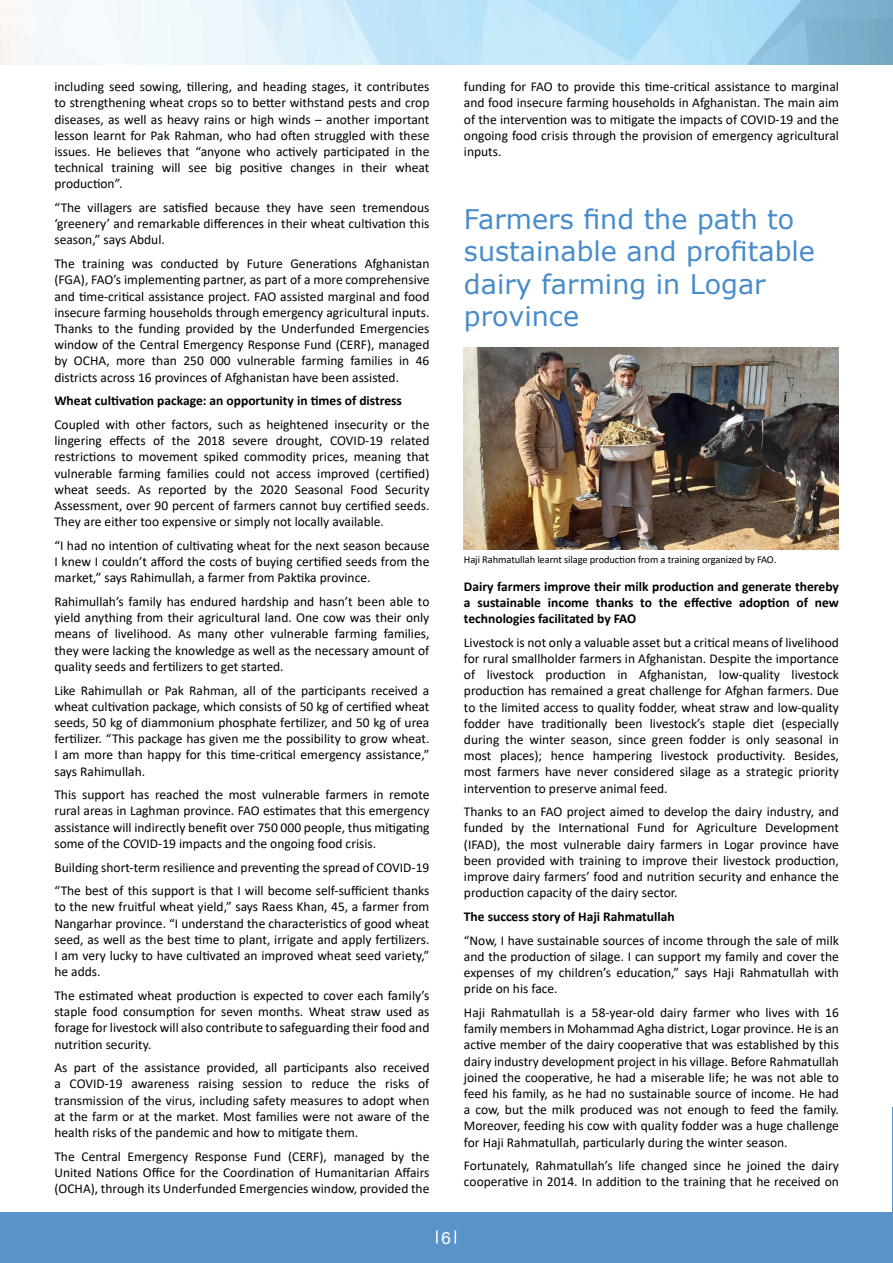
<style>
.page{position:relative;width:893px;height:1263px;background:#fff}
.page>*{position:absolute;margin:0;border:0;box-sizing:border-box;transform-origin:0 0}
.t1{font:27px/32.4px "Verdana";color:#498cca}
.t2{font:18px "Acumin Variable Concept";color:#fff}
.t3{font:13.5px/16.2px "Calibri";color:#000;text-align:justify}
.t4{font:700 13.5px/16.2px "Calibri";color:#000;text-align:justify}
.t5{font:10.5px "Calibri";letter-spacing:-.01em;color:#000}
</style>
<div class="page">
<div style="left:0;top:1212px;width:893px;height:51px;background:#5993c8"></div>
<img style="left:0;top:0;width:893px;height:64px">
<svg style="left:455px;top:1230px;width:1px;height:13px"></svg>
<svg style="left:436px;top:1230px;width:2px;height:13px"></svg>
<img style="left:464px;top:347px;width:375px;height:202px">
<svg style="left:826px;top:520px;width:7px;height:23px"></svg>
<p class="t3" style="left:54px;top:78px;width:377px">including seed sowing, tillering, and heading stages, it contributes to strengthening wheat crops so to better withstand pests and crop diseases, as well as heavy rains or high winds – another important lesson learnt for Pak Rahman, who had often struggled with these issues. He believes that “anyone who actively participated in the technical training will see big positive changes in their wheat production”.</p>
<p class="t3" style="left:54px;top:199px;width:376px">“The villagers are satisfied because they have seen tremendous ‘greenery’ and remarkable differences in their wheat cultivation this season,” says Abdul.</p>
<p class="t3" style="left:54px;top:255px;width:377px">The training was conducted by Future Generations Afghanistan (FGA), FAO’s implementing partner, as part of a more comprehensive and time-critical assistance project. FAO assisted marginal and food insecure farming households through emergency agricultural inputs.<br>Thanks to the funding provided by the Underfunded Emergencies window of the Central Emergency Response Fund (CERF), managed by OCHA, more than 250 000 vulnerable farming families in 46 districts across 16 provinces of Afghanistan have been assisted.</p>
<p class="t4" style="left:54px;top:392px;width:349px">Wheat cultivation package: an opportunity in times of distress</p>
<p class="t3" style="left:54px;top:416px;width:377px">Coupled with other factors, such as heightened insecurity or the lingering effects of the 2018 severe drought, COVID-19 related restrictions to movement spiked commodity prices, meaning that vulnerable farming families could not access improved (certified) wheat seeds. As reported by the 2020 Seasonal Food Security Assessment, over 90 percent of farmers cannot buy certified seeds.<br>They are either too expensive or simply not locally available.</p>
<p class="t3" style="left:54px;top:537px;width:377px">“I had no intention of cultivating wheat for the next season because I knew I couldn’t afford the costs of buying certified seeds from the market,” says Rahimullah, a farmer from Paktika province.</p>
<p class="t3" style="left:54px;top:593px;width:376px">Rahimullah’s family has endured hardship and hasn’t been able to yield anything from their agricultural land. One cow was their only means of livelihood. As many other vulnerable farming families, they were lacking the knowledge as well as the necessary amount of quality seeds and fertilizers to get started.</p>
<p class="t3" style="left:54px;top:682px;width:377px">Like Rahimullah or Pak Rahman, all of the participants received a wheat cultivation package, which consists of 50 kg of certified wheat seeds, 50 kg of diammonium phosphate fertilizer, and 50 kg of urea fertilizer. “This package has given me the possibility to grow wheat.<br>I am more than happy for this time-critical emergency assistance,” says Rahimullah.</p>
<p class="t3" style="left:54px;top:786px;width:377px">This support has reached the most vulnerable farmers in remote rural areas in Laghman province. FAO estimates that this emergency assistance will indirectly benefit over 750 000 people, thus mitigating some of the COVID-19 impacts and the ongoing food crisis.</p>
<p class="t3" style="left:54px;top:859px;width:376px">Building short-term resilience and preventing the spread of COVID-19</p>
<p class="t3" style="left:54px;top:882px;width:377px">“The best of this support is that I will become self-sufficient thanks to the new fruitful wheat yield,” says Raess Khan, 45, a farmer from Nangarhar province. “I understand the characteristics of good wheat seed, as well as the best time to plant, irrigate and apply fertilizers.<br>I am very lucky to have cultivated an improved wheat seed variety,” he adds.</p>
<p class="t3" style="left:54px;top:987px;width:376px">The estimated wheat production is expected to cover each family’s staple food consumption for seven months. Wheat straw used as forage for livestock will also contribute to safeguarding their food and nutrition security.</p>
<p class="t3" style="left:54px;top:1059px;width:376px">As part of the assistance provided, all participants also received a COVID-19 awareness raising session to reduce the risks of transmission of the virus, including safety measures to adopt when at the farm or at the market. Most families were not aware of the health risks of the pandemic and how to mitigate them.</p>
<p class="t3" style="left:54px;top:1148px;width:377px">The Central Emergency Response Fund (CERF), managed by the United Nations Office for the Coordination of Humanitarian Affairs (OCHA), through its Underfunded Emergencies window, provided the</p>
<p class="t3" style="left:464px;top:78px;width:376px">funding for FAO to provide this time-critical assistance to marginal and food insecure farming households in Afghanistan. The main aim of the intervention was to mitigate the impacts of COVID-19 and the ongoing food crisis through the provision of emergency agricultural inputs.</p>
<p class="t1" style="left:464px;top:203px;width:353px">Farmers find the path to sustainable and profitable dairy farming in Logar province</p>
<p class="t5" style="left:464px;top:552px;width:314px">Haji Rahmatullah learnt silage production from a training organized by FAO.</p>
<p class="t4" style="left:464px;top:578px;width:377px">Dairy farmers improve their milk production and generate thereby a sustainable income thanks to the effective adoption of new technologies facilitated by FAO</p>
<p class="t3" style="left:464px;top:634px;width:377px">Livestock is not only a valuable asset but a critical means of livelihood for rural smallholder farmers in Afghanistan. Despite the importance of livestock production in Afghanistan, low-quality livestock production has remained a great challenge for Afghan farmers. Due to the limited access to quality fodder, wheat straw and low-quality fodder have traditionally been livestock’s staple diet (especially during the winter season, since green fodder is only seasonal in most places); hence hampering livestock productivity. Besides, most farmers have never considered silage as a strategic priority intervention to preserve animal feed.</p>
<p class="t3" style="left:464px;top:803px;width:377px">Thanks to an FAO project aimed to develop the dairy industry, and funded by the International Fund for Agriculture Development (IFAD), the most vulnerable dairy farmers in Logar province have been provided with training to improve their livestock production, improve dairy farmers’ food and nutrition security and enhance the production capacity of the dairy sector.</p>
<p class="t4" style="left:464px;top:908px;width:212px">The success story of Haji Rahmatullah</p>
<p class="t3" style="left:464px;top:932px;width:376px">“Now, I have sustainable sources of income through the sale of milk and the production of silage. I can support my family and cover the expenses of my children’s education,” says Haji Rahmatullah with pride on his face.</p>
<p class="t3" style="left:464px;top:1004px;width:377px">Haji Rahmatullah is a 58-year-old dairy farmer who lives with 16 family members in Mohammad Agha district, Logar province. He is an active member of the dairy cooperative that was established by this dairy industry development project in his village. Before Rahmatullah joined the cooperative, he had a miserable life; he was not able to feed his family, as he had no sustainable source of income. He had a cow, but the milk produced was not enough to feed the family.<br>Moreover, feeding his cow with quality fodder was a huge challenge for Haji Rahmatullah, particularly during the winter season.</p>
<p class="t3" style="left:464px;top:1157px;width:377px">Fortunately, Rahmatullah’s life changed since he joined the dairy cooperative in 2014. In addition to the training that he received on</p>
<p class="t2" style="left:441px;top:1225px;width:11px">6</p>
</div>
